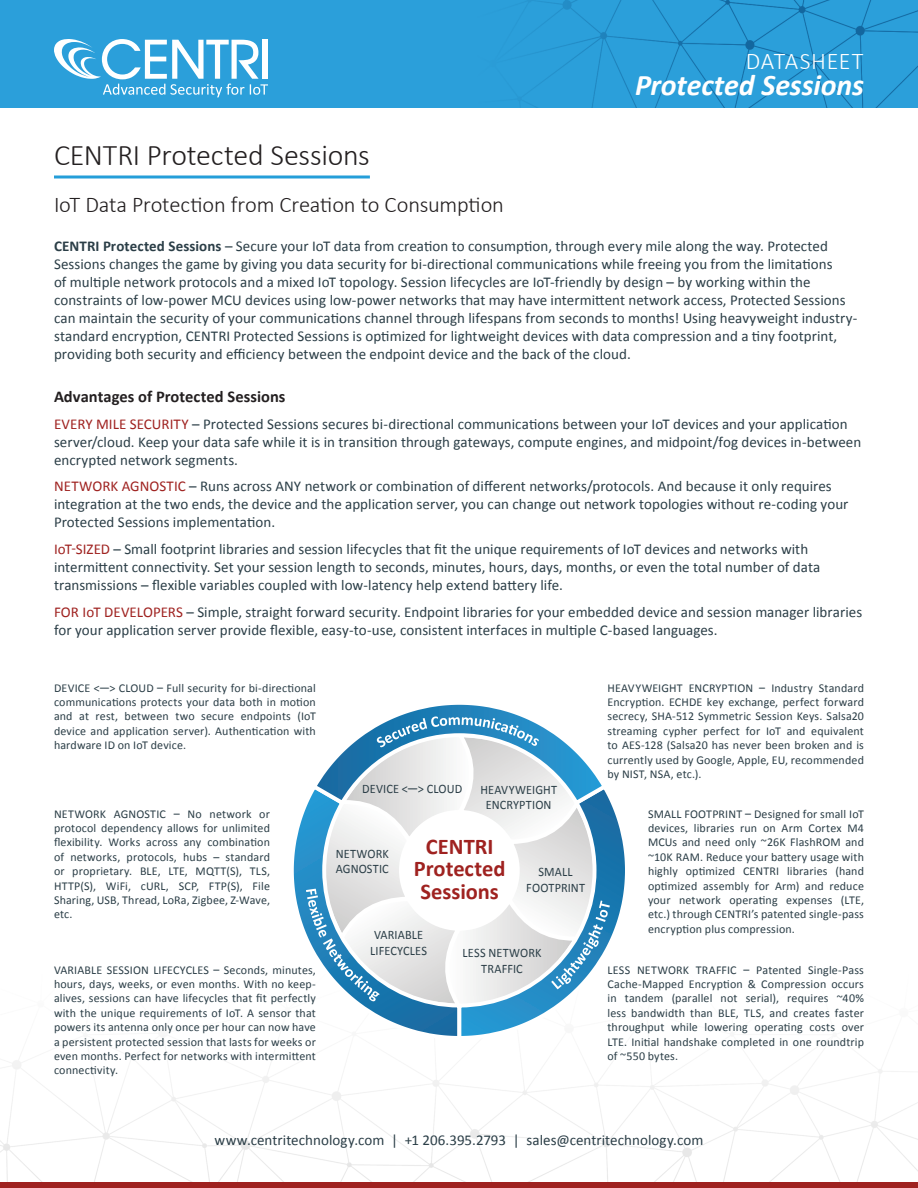
<style>
.page{position:relative;width:918px;height:1188px;background:#fff}
.page>*{position:absolute;margin:0;border:0;box-sizing:border-box;transform-origin:0 0}
.t1{font:300 30px "Calibri";letter-spacing:-.01em;color:#231f20}
.t2{font:italic 700 30px "Calibri";letter-spacing:-.005em;color:#fff}
.t3{font:300 24px "Calibri";letter-spacing:.02em;color:#fff}
.t4{font:300 22.5px "Calibri";letter-spacing:-.01em;color:#231f20}
.t5{font:700 22.5px "Calibri";color:#9f2220}
.t6{font:700 16.5px "Calibri";letter-spacing:.005em;color:#231f20}
.t7{font:15px/18px "Calibri";letter-spacing:.005em;color:#2b3e47}
.t8{font:12.9px/15.5px "Calibri";letter-spacing:.01em;color:#2b3e47;text-align:center;scale:.95 1}
.t9{font:12px/14.4px "Calibri";letter-spacing:.01em;color:#2b3e47;text-align:justify}
.s1{font-weight:700}
.s2{color:#9f2220}
</style>
<div class="page">
<div style="left:330px;top:0;width:588px;height:108px;background:#2b9fda"></div>
<img style="left:0;top:1056px;width:918px;height:126px">
<div style="left:0;top:1182px;width:918px;height:6px;background:#9f2220"></div>
<svg style="left:0;top:0;width:330px;height:179px"></svg>
<svg style="left:595px;top:1056px;width:209px;height:126px"></svg>
<svg style="left:176px;top:1056px;width:419px;height:126px"></svg>
<svg style="left:293px;top:704px;width:332px;height:332px"></svg>
<hr style="left:54px;top:176px;width:316px;height:2px;background:#259ed9">
<h2 class="t3" style="left:746px;top:46px;width:119px">DATASHEET</h2>
<h1 class="t2" style="left:635px;top:66px;width:230px">Protected Sessions</h1>
<h1 class="t1" style="left:54px;top:136px;width:317px">CENTRI Protected Sessions</h1>
<h2 class="t4" style="left:54px;top:191px;width:452px">IoT Data Protection from Creation to Consumption</h2>
<p class="t7" style="left:54px;top:236px;width:805px"><span class="s1">CENTRI Protected Sessions</span> – Secure your IoT data from creation to consumption, through every mile along the way. Protected Sessions changes the game by giving you data security for bi-directional communications while freeing you from the limitations<br>of multiple network protocols and a mixed IoT topology. Session lifecycles are IoT-friendly by design – by working within the constraints of low-power MCU devices using low-power networks that may have intermittent network access, Protected Sessions can maintain the security of your communications channel through lifespans from seconds to months! Using heavyweight industry&shy;standard encryption, CENTRI Protected Sessions is optimized for lightweight devices with data compression and a tiny footprint, providing both security and efficiency between the endpoint device and the back of the cloud.</p>
<p class="t6" style="left:54px;top:386px;width:233px">Advantages of Protected Sessions</p>
<p class="t7" style="left:54px;top:414px;width:809px"><span class="s2">EVERY MILE SECURITY</span> – Protected Sessions secures bi-directional communications between your IoT devices and your application server/cloud. Keep your data safe while it is in transition through gateways, compute engines, and midpoint/fog devices in-between encrypted network segments.</p>
<p class="t7" style="left:54px;top:477px;width:796px"><span class="s2">NETWORK AGNOSTIC</span> – Runs across ANY network or combination of different networks/protocols. And because it only requires integration at the two ends, the device and the application server, you can change out network topologies without re-coding your<br>Protected Sessions implementation.</p>
<p class="t7" style="left:54px;top:539px;width:768px"><span class="s2">IoT-SIZED</span> – Small footprint libraries and session lifecycles that fit the unique requirements of IoT devices and networks with intermittent connectivity. Set your session length to seconds, minutes, hours, days, months, or even the total number of data transmissions – flexible variables coupled with low-latency help extend battery life.</p>
<p class="t7" style="left:54px;top:602px;width:810px"><span class="s2">FOR IoT DEVELOPERS</span> – Simple, straight forward security. Endpoint libraries for your embedded device and session manager libraries for your application server provide flexible, easy-to-use, consistent interfaces in multiple C-based languages.</p>
<p class="t9" style="left:54px;top:680px;width:263px">DEVICE &lt;—&gt; CLOUD – Full security for bi-directional communications protects your data both in motion and at rest, between two secure endpoints (IoT device and application server). Authentication with hardware ID on IoT device.</p>
<p class="t9" style="left:54px;top:806px;width:218px">NETWORK AGNOSTIC – No network or protocol dependency allows for unlimited flexibility. Works across any combination of networks, protocols, hubs – standard or proprietary. BLE, LTE, MQTT(S), TLS, HTTP(S), WiFi, cURL, SCP, FTP(S), File Sharing, USB, Thread, LoRa, Zigbee, Z-Wave, etc.</p>
<p class="t9" style="left:54px;top:962px;width:263px">VARIABLE SESSION LIFECYCLES – Seconds, minutes, hours, days, weeks, or even months. With no keep&shy;alives, sessions can have lifecycles that fit perfectly with the unique requirements of IoT. A sensor that powers its antenna only once per hour can now have a persistent protected session that lasts for weeks or even months. Perfect for networks with intermittent connectivity.</p>
<p class="t8" style="left:362px;top:781px;width:107px">DEVICE &lt;—&gt; CLOUD</p>
<p class="t8" style="left:480px;top:781px;width:82px">HEAVYWEIGHT<br>ENCRYPTION</p>
<p class="t8" style="left:336px;top:845px;width:57px;text-align:left">NETWORK<br>AGNOSTIC</p>
<p class="t5" style="left:426px;top:832px;width:69px">CENTRI</p>
<p class="t5" style="left:414px;top:855px;width:93px">Protected</p>
<p class="t5" style="left:420px;top:877px;width:80px">Sessions</p>
<p class="t8" style="left:526px;top:864px;width:63px">SMALL<br>FOOTPRINT</p>
<p class="t8" style="left:374px;top:926px;width:53px">VARIABLE</p>
<p class="t8" style="left:370px;top:942px;width:61px">LIFECYCLES</p>
<p class="t8" style="left:463px;top:945px;width:85px">LESS NETWORK<br>TRAFFIC</p>
<p class="t9" style="left:608px;top:680px;width:258px">HEAVYWEIGHT ENCRYPTION – Industry Standard Encryption. ECHDE key exchange, perfect forward secrecy, SHA-512 Symmetric Session Keys. Salsa20 streaming cypher perfect for IoT and equivalent to AES-128 (Salsa20 has never been broken and is currently used by Google, Apple, EU, recommended by NIST, NSA, etc.).</p>
<p class="t9" style="left:648px;top:806px;width:218px">SMALL FOOTPRINT – Designed for small IoT devices, libraries run on Arm Cortex M4<br>MCUs and need only ~26K FlashROM and ~10K RAM. Reduce your battery usage with highly optimized CENTRI libraries (hand optimized assembly for Arm) and reduce your network operating expenses (LTE, etc.) through CENTRI’s patented single-pass encryption plus compression.</p>
<p class="t9" style="left:608px;top:962px;width:258px">LESS NETWORK TRAFFIC – Patented Single-Pass Cache-Mapped Encryption &amp; Compression occurs in tandem (parallel not serial), requires ~40% less bandwidth than BLE, TLS, and creates faster throughput while lowering operating costs over LTE. Initial handshake completed in one roundtrip of ~550 bytes.</p>
<p class="t7" style="left:215px;top:1131px;width:490px">www.centritechnology.com | +1 206.395.2793 | sales@centritechnology.com</p>
</div>
